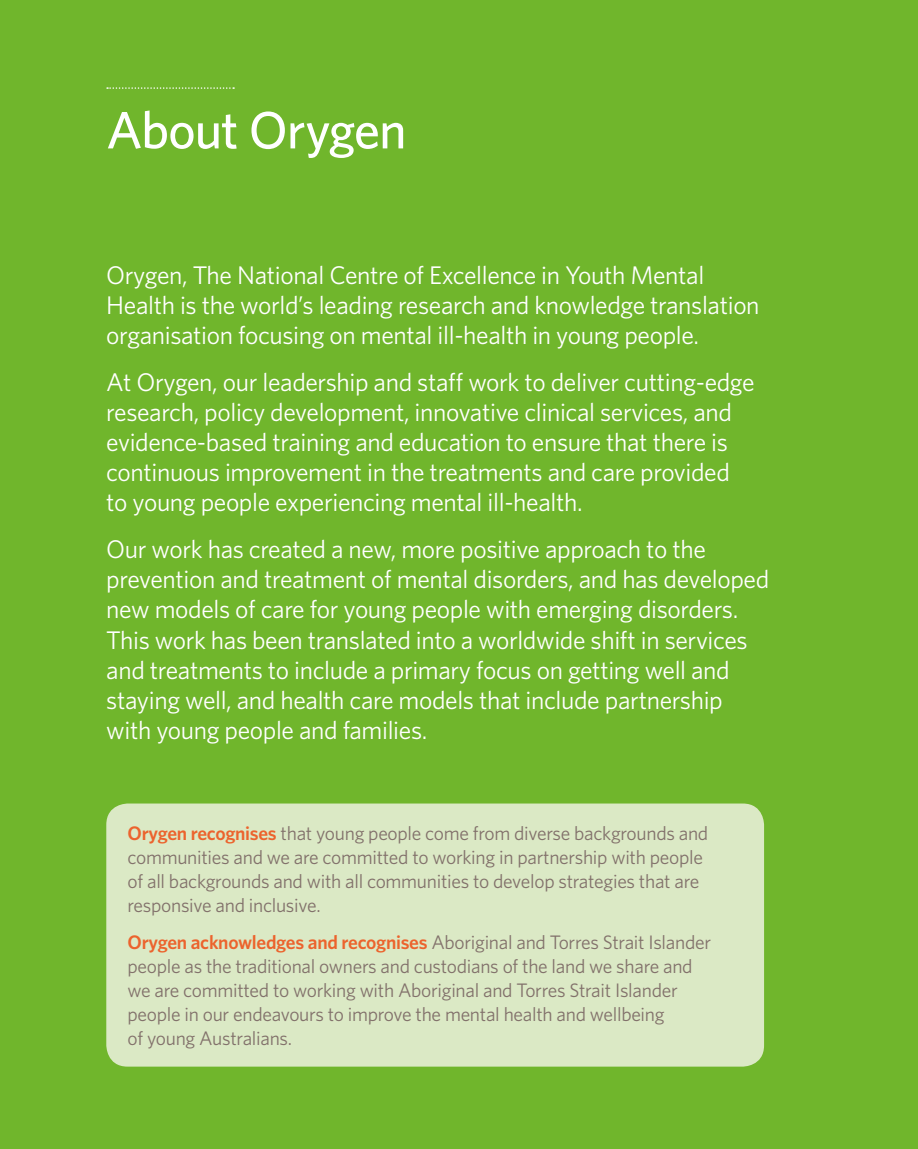
<style>
.page{position:relative;width:918px;height:1149px;background:#fff}
.page>*{position:absolute;margin:0;border:0;box-sizing:border-box;transform-origin:0 0}
.t1{font:500 52.5px "Whitney";letter-spacing:-.025em;color:#fff}
.t2{font:25.5px/30px "Whitney";letter-spacing:-.015em;color:#fff}
.t3{font:19.5px/24px "Whitney";letter-spacing:-.015em;color:#82716b}
.s1{font-weight:600;color:#ec632d}
</style>
<div class="page">
<div style="left:0;top:0;width:918px;height:1148px;background:#70b62c"></div>
<svg style="left:107px;top:87px;width:127px;height:2px"></svg>
<div style="left:106px;top:803px;width:658px;height:263px;background:#dbe9c5;border-radius:21px"></div>
<h1 class="t1" style="left:106px;top:95px;width:302px">About Orygen</h1>
<p class="t2" style="left:106px;top:260px;width:655px">Orygen, The National Centre of Excellence in Youth Mental<br>Health is the world’s leading research and knowledge translation organisation focusing on mental ill-health in young people.</p>
<p class="t2" style="left:106px;top:367px;width:650px">At Orygen, our leadership and staff work to deliver cutting-edge research, policy development, innovative clinical services, and evidence-based training and education to ensure that there is continuous improvement in the treatments and care provided to young people experiencing mental ill-health.</p>
<p class="t2" style="left:106px;top:534px;width:665px">Our work has created a new, more positive approach to the prevention and treatment of mental disorders, and has developed new models of care for young people with emerging disorders.<br>This work has been translated into a worldwide shift in services and treatments to include a primary focus on getting well and staying well, and health care models that include partnership with young people and families.</p>
<p class="t3" style="left:128px;top:820px;width:582px"><span class="s1">Orygen recognises</span> that young people come from diverse backgrounds and communities and we are committed to working in partnership with people of all backgrounds and with all communities to develop strategies that are responsive and inclusive.</p>
<p class="t3" style="left:128px;top:929px;width:585px"><span class="s1">Orygen acknowledges and recognises</span> Aboriginal and Torres Strait Islander people as the traditional owners and custodians of the land we share and we are committed to working with Aboriginal and Torres Strait Islander people in our endeavours to improve the mental health and wellbeing<br>of young Australians.</p>
</div>
